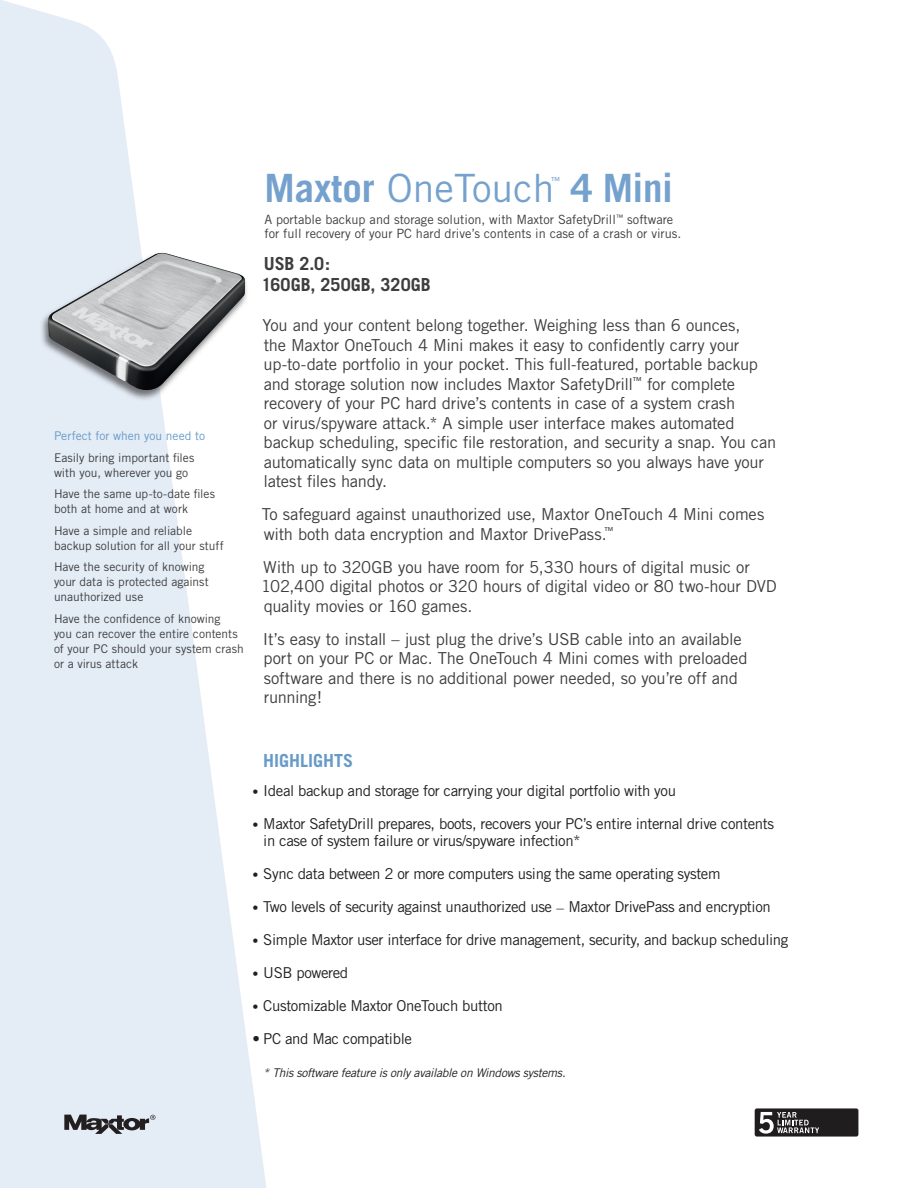
<style>
.page{position:relative;width:918px;height:1188px;background:#fff}
.page>*{position:absolute;margin:0;border:0;box-sizing:border-box;transform-origin:0 0}
.descriptor_text{font:700 39px "Trade Gothic";color:#74a1cd}
.t1{font:700 18px/20.7px "Trade Gothic";color:#3e3e3f}
.t2{font:700 18px "Trade Gothic";color:#679ac8}
.intro_copy{font:16.5px/19.5px "Trade Gothic";letter-spacing:-.015em;color:#3e3e3f}
.highlight_bullets{font:15px/16.5px "Trade Gothic";letter-spacing:-.025em;color:#231f20}
.descriptor_text-2{font:12.75px/14.2px "Trade Gothic";color:#3e3e3f}
.perfect_text-side_pa{font:12px/15px "Trade Gothic";color:#3e3e3f}
.highlight_bullets-2{font:italic 12px "Trade Gothic";letter-spacing:-.025em;color:#231f20}
.t3{font:12px "Trade Gothic";color:#679ac8}
.descriptor_text-3{font:9.6px "Trade Gothic";color:#74a1cd}
.s1{font-weight:400}
.s2{font-size:12px}
.s3{color:#3e3e3f}
</style>
<div class="page">
<svg style="left:0;top:0;width:266px;height:1188px;fill:#e4ecf6"></svg>
<svg style="left:64px;top:1115px;width:91px;height:19px;background:#84868b"></svg>
<div style="left:40px;top:251px;width:252px;height:190px;background:#231f20;opacity:.6"></div>
<img style="left:48px;top:253px;width:197px;height:140px">
<div style="left:755px;top:1108px;width:103px;height:29px;background:#201d1e;border-radius:2px"></div>
<svg style="left:759px;top:1112px;width:60px;height:22px"></svg>
<p class="t3" style="left:54px;top:429px;width:153px">Perfect for when you need to</p>
<p class="perfect_text-side_pa" style="left:54px;top:450px;width:142px">Easily bring important files with you, wherever you go</p>
<p class="perfect_text-side_pa" style="left:54px;top:486px;width:163px">Have the same up-to-date files both at home and at work</p>
<p class="perfect_text-side_pa" style="left:54px;top:523px;width:171px">Have a simple and reliable backup solution for all your stuff</p>
<p class="perfect_text-side_pa" style="left:54px;top:559px;width:156px">Have the security of knowing your data is protected against unauthorized use</p>
<p class="perfect_text-side_pa" style="left:54px;top:611px;width:191px">Have the confidence of knowing<br>you can recover the entire contents of your PC should your system crash or a virus attack</p>
<p class="descriptor_text" style="left:264px;top:164px;width:410px">Maxtor <span class="s1">OneTouch</span> 4 Mini</p>
<p class="descriptor_text-3" style="left:551px;top:175px;width:11px">™</p>
<p class="descriptor_text-2" style="left:264px;top:212px;width:419px">A portable backup and storage solution, with Maxtor SafetyDrill<sup>™</sup> software for full recovery of your PC hard drive’s contents in case of a crash or virus.</p>
<p class="t1" style="left:262px;top:253px;width:171px">USB 2.0:<br>160GB, 250GB, 320GB</p>
<p class="intro_copy" style="left:262px;top:315px;width:515px">You and your content belong together. Weighing less than 6 ounces,<br>the Maxtor OneTouch 4 Mini makes it easy to confidently carry your up-to-date portfolio in your pocket. This full-featured, portable backup and storage solution now includes Maxtor SafetyDrill<sup>™</sup> for complete recovery of your PC hard drive’s contents in case of a system crash<br>or virus/spyware attack.* A simple user interface makes automated backup scheduling, specific file restoration, and security a snap. You can automatically sync data on multiple computers so you always have your latest files handy.</p>
<p class="intro_copy" style="left:262px;top:504px;width:504px">To safeguard against unauthorized use, Maxtor OneTouch 4 Mini comes with both data encryption and Maxtor DrivePass.<sup>™</sup></p>
<p class="intro_copy" style="left:261px;top:557px;width:517px">With up to 320GB you have room for 5,330 hours of digital music or<br>102,400 digital photos or 320 hours of digital video or 80 two-hour DVD quality movies or 160 games.</p>
<p class="intro_copy" style="left:263px;top:629px;width:486px">It’s easy to install – just plug the drive’s USB cable into an available port on your PC or Mac. The OneTouch 4 Mini comes with preloaded software and there is no additional power needed, so you’re off and running!</p>
<p class="t2" style="left:263px;top:749px;width:90px">Highlights</p>
<p class="highlight_bullets" style="left:253px;top:783px;width:425px"><span class="s2">•</span> Ideal backup and storage for carrying your digital portfolio with you</p>
<p class="highlight_bullets" style="left:263px;top:816px;width:512px;text-indent:-11px"><span class="s2">•</span> Maxtor SafetyDrill prepares, boots, recovers your PC’s entire internal drive contents in case of system failure or virus/spyware infection*</p>
<p class="highlight_bullets" style="left:253px;top:865px;width:470px"><span class="s2">•</span> Sync data between 2 or more computers using the same operating system</p>
<p class="highlight_bullets" style="left:253px;top:898px;width:520px"><span class="s2">•</span> Two levels of security against unauthorized use <span class="s3">–</span> Maxtor DrivePass and encryption</p>
<p class="highlight_bullets" style="left:253px;top:931px;width:537px"><span class="s2">•</span> Simple Maxtor user interface for drive management, security, and backup scheduling</p>
<p class="highlight_bullets" style="left:253px;top:964px;width:97px"><span class="s2">•</span> USB powered</p>
<p class="highlight_bullets" style="left:253px;top:997px;width:252px"><span class="s2">•</span> Customizable Maxtor OneTouch button</p>
<p class="highlight_bullets" style="left:253px;top:1030px;width:161px">• PC and Mac compatible</p>
<p class="highlight_bullets-2" style="left:263px;top:1065px;width:304px">* This software feature is only available on Windows systems.</p>
</div>
